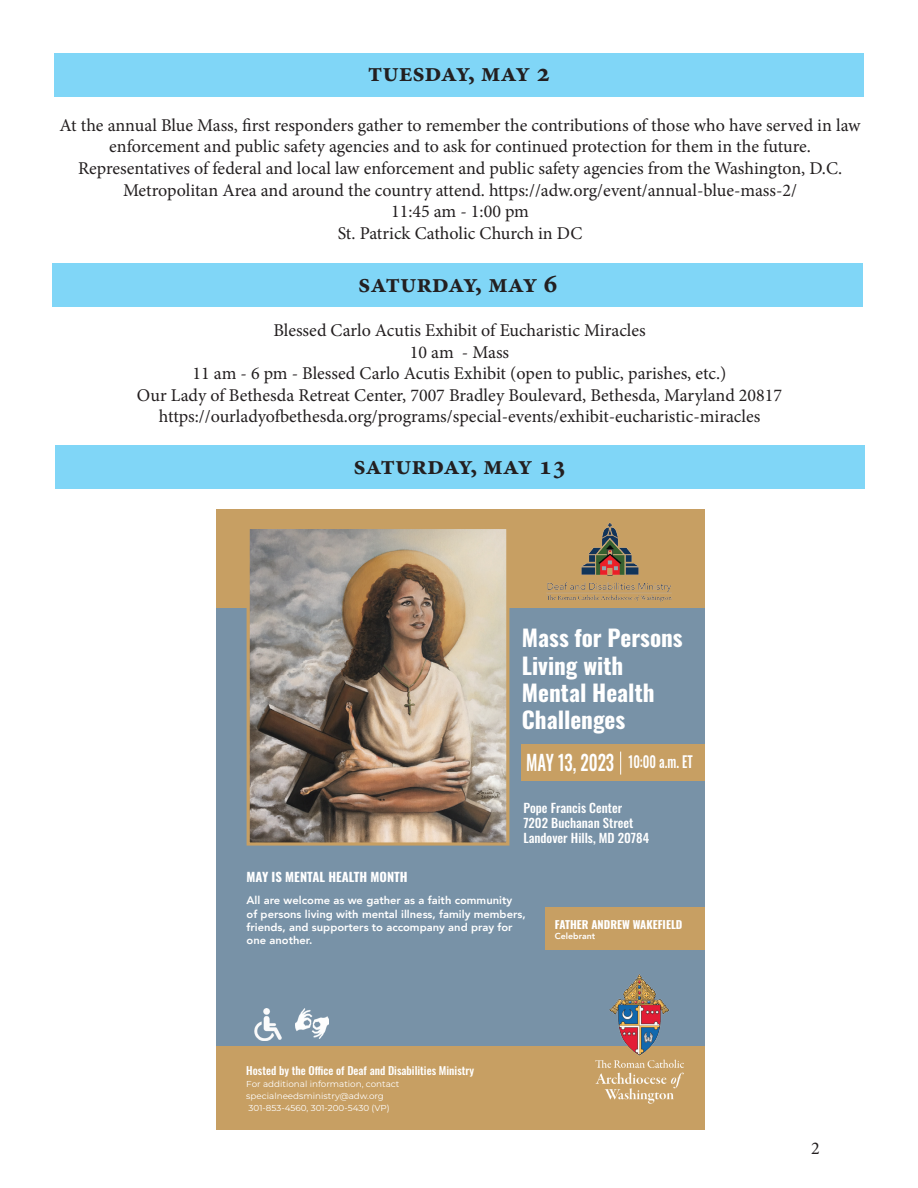
<style>
.page{position:relative;width:918px;height:1188px;background:#fff}
.page>*{position:absolute;margin:0;border:0;box-sizing:border-box;transform-origin:0 0}
.t1{font:700 27px "Minion Pro";letter-spacing:-.01em;color:#231f20}
.t2{font:700 22.8px/27.3px "Oswald";color:#fff}
.t3{font:500 21.15px "Oswald";color:#fff;scale:.79 1}
.t4{font:18px/21.6px "Minion Pro";color:#231f20;text-align:center}
.t5{font:500 15.75px "Oswald";color:#fff;scale:.79 1}
.t6{font:500 12.6px/15px "Oswald";color:#fff}
.t7{font:700 12.6px "Oswald";color:#fff}
.t8{font:800 10.95px/13.4px "Avenir";color:#fff}
.t9{font:500 10.95px "Oswald";color:#fff}
.t10{font:700 10.95px "Oswald";color:#fff}
.t11{font:8.7px/11.7px "Montserrat";color:#fff}
.t12{font:800 8.7px "Avenir";color:#fff}
</style>
<div class="page">
<div style="left:216px;top:607px;width:488px;height:462px;background:#7892a7"></div>
<div style="left:216px;top:1046px;width:488px;height:84px;background:#c79f63"></div>
<div style="left:216px;top:509px;width:488px;height:98px;background:#c79f63"></div>
<div style="left:521px;top:744px;width:183px;height:36px;background:#c79f63"></div>
<img style="left:595px;top:974px;width:89px;height:130px">
<img style="left:543px;top:523px;width:133px;height:85px">
<svg style="left:620px;top:752px;width:1px;height:23px"></svg>
<img style="left:251px;top:530px;width:254px;height:312px">
<div style="left:247px;top:526px;width:262px;height:320px;border:3px solid #c79f63"></div>
<img style="left:254px;top:1009px;width:28px;height:32px">
<img style="left:295px;top:1009px;width:34px;height:30px">
<div style="left:545px;top:907px;width:159px;height:43px;background:#c79f63"></div>
<div style="left:54px;top:53px;width:810px;height:43px;background:#80d6f7"></div>
<div style="left:53px;top:263px;width:810px;height:43px;background:#80d6f7"></div>
<div style="left:55px;top:446px;width:810px;height:43px;background:#80d6f7"></div>
<p class="t1" style="left:368px;top:54px;width:184px">tuesday, may 2</p>
<p class="t4" style="left:60px;top:114px;width:803px">At the annual Blue Mass, first responders gather to remember the contributions of those who have served in law enforcement and public safety agencies and to ask for continued protection for them in the future.</p>
<p class="t4" style="left:78px;top:158px;width:766px">Representatives of federal and local law enforcement and public safety agencies from the Washington, D.C.</p>
<p class="t4" style="left:123px;top:179px;width:676px">Metropolitan Area and around the country attend. https://adw.org/event/annual-blue-mass-2/</p>
<p class="t4" style="left:391px;top:201px;width:139px">11:45 am - 1:00 pm</p>
<p class="t4" style="left:338px;top:222px;width:246px">St. Patrick Catholic Church in DC</p>
<p class="t1" style="left:358px;top:264px;width:201px">saturday, may 6</p>
<p class="t4" style="left:273px;top:320px;width:374px">Blessed Carlo Acutis Exhibit of Eucharistic Miracles<br>10 am - Mass</p>
<p class="t4" style="left:193px;top:363px;width:535px">11 am - 6 pm - Blessed Carlo Acutis Exhibit (open to public, parishes, etc.)</p>
<p class="t4" style="left:137px;top:384px;width:647px">Our Lady of Bethesda Retreat Center, 7007 Bradley Boulevard, Bethesda, Maryland 20817</p>
<p class="t4" style="left:159px;top:406px;width:603px">https://ourladyofbethesda.org/programs/special-events/exhibit-eucharistic-miracles</p>
<p class="t1" style="left:353px;top:446px;width:215px">Saturday, May 13</p>
<p class="t2" style="left:522px;top:626px;width:162px">Mass for Persons<br>Living with<br>Mental Health<br>Challenges</p>
<p class="t3" style="left:526px;top:751px;width:113px">MAY 13, 2023</p>
<p class="t5" style="left:629px;top:753px;width:83px">10:00 a.m. ET</p>
<p class="t6" style="left:523px;top:802px;width:127px">Pope Francis Center<br>7202 Buchanan Street<br>Landover Hills, MD 20784</p>
<p class="t7" style="left:247px;top:870px;width:163px">MAY IS MENTAL HEALTH MONTH</p>
<p class="t8" style="left:247px;top:894px;width:281px">All are welcome as we gather as a faith community of persons living with mental illness, family members, friends, and supporters to accompany and pray for one another.</p>
<p class="t10" style="left:555px;top:919px;width:129px">FATHER ANDREW WAKEFIELD</p>
<p class="t12" style="left:555px;top:929px;width:42px">Celebrant</p>
<p class="t9" style="left:246px;top:1065px;width:229px">Hosted by the Office of Deaf and Disabilities Ministry</p>
<p class="t11" style="left:246px;top:1078px;width:155px">For additional information, contact specialneedsministry@adw.org<br>301-853-4560, 301-200-5430 (VP)</p>
<p class="t4" style="left:811px;top:1137px;width:10px">2</p>
</div>
